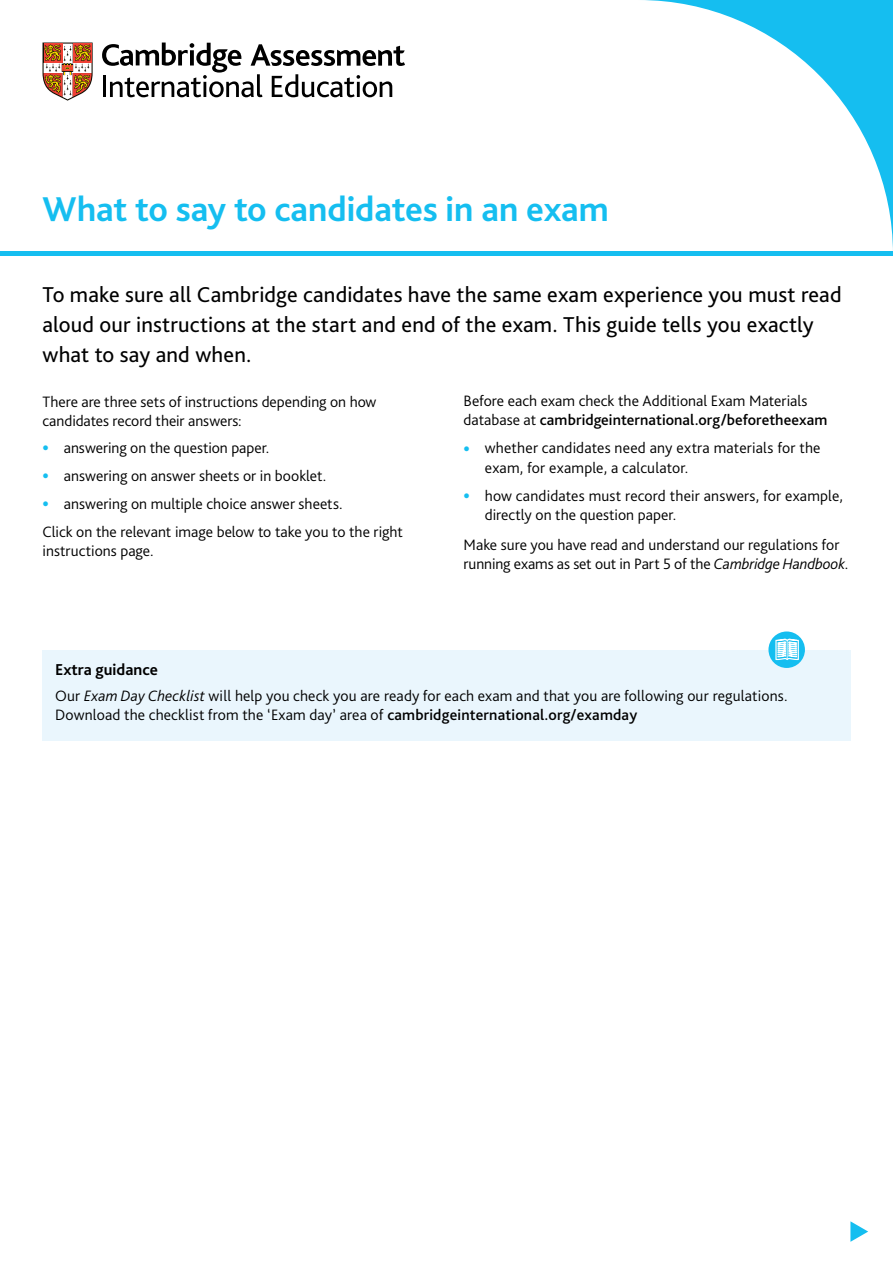
<style>
.page{position:relative;width:893px;height:1263px;background:#fff}
.page>*{position:absolute;margin:0;border:0;box-sizing:border-box;transform-origin:0 0}
.t1{font:700 36px "Bliss Pro";letter-spacing:-.005em;color:#15bef0}
.t2{font:22.5px/30px "Bliss Pro";letter-spacing:.005em;color:#000}
.t3{font:700 16.5px "Bliss Pro";color:#000}
.t4{font:300 15.75px/19.5px "Bliss Pro";letter-spacing:.005em;color:#000}
.s1{font-weight:500}
.s2{font-weight:700;font-size:19.5px;color:#15bef0}
.s3{font-style:italic}
</style>
<div class="page">
<svg style="left:850px;top:1221px;width:18px;height:21px"></svg>
<hr style="left:0;top:251px;width:893px;height:4px;background:#15bef0">
<svg style="left:102px;top:43px;width:303px;height:54px"></svg>
<svg style="left:43px;top:43px;width:50px;height:58px"></svg>
<svg style="left:644px;top:0;width:249px;height:250px"></svg>
<div style="left:42px;top:650px;width:809px;height:90px;background:#eaf6fd"></div>
<div style="left:768px;top:631px;width:37px;height:37px;background:#15bef0;border-radius:50%"></div>
<svg style="left:775px;top:639px;width:24px;height:21px"></svg>
<h1 class="t1" style="left:43px;top:187px;width:568px">What to say to candidates in an exam</h1>
<h2 class="t2" style="left:43px;top:279px;width:801px">To make sure all Cambridge candidates have the same exam experience you must read aloud our instructions at the start and end of the exam. This guide tells you exactly what to say and when.</h2>
<p class="t4" style="left:463px;top:391px;width:365px">Before each exam check the Additional Exam Materials database at <span class="s1">cambridgeinternational.org/beforetheexam</span></p>
<p class="t4" style="left:485px;top:438px;width:337px;text-indent:-21px"><span class="s2">•</span> whether candidates need any extra materials for the exam, for example, a calculator.</p>
<p class="t4" style="left:485px;top:486px;width:360px;text-indent:-21px"><span class="s2">•</span> how candidates must record their answers, for example, directly on the question paper.</p>
<p class="t4" style="left:463px;top:535px;width:386px">Make sure you have read and understand our regulations for running exams as set out in Part 5 of the <span class="s3">Cambridge Handbook</span>.</p>
<p class="t4" style="left:43px;top:392px;width:335px">There are three sets of instructions depending on how candidates record their answers:</p>
<p class="t4" style="left:43px;top:438px;width:228px"><span class="s2">•</span> answering on the question paper.</p>
<p class="t4" style="left:43px;top:466px;width:285px"><span class="s2">•</span> answering on answer sheets or in booklet.</p>
<p class="t4" style="left:43px;top:489px;width:362px;line-height:28px"><span class="s2">•</span> answering on multiple choice answer sheets.<br>Click on the relevant image below to take you to the right</p>
<p class="t4" style="left:43px;top:541px;width:113px">instructions page.</p>
<p class="t3" style="left:55px;top:659px;width:104px">Extra guidance</p>
<p class="t4" style="left:55px;top:686px;width:734px">Our <span class="s3">Exam Day Checklist</span> will help you check you are ready for each exam and that you are following our regulations.<br>Download the checklist from the ‘Exam day’ area of <span class="s1">cambridgeinternational.org/examday</span></p>
</div>
